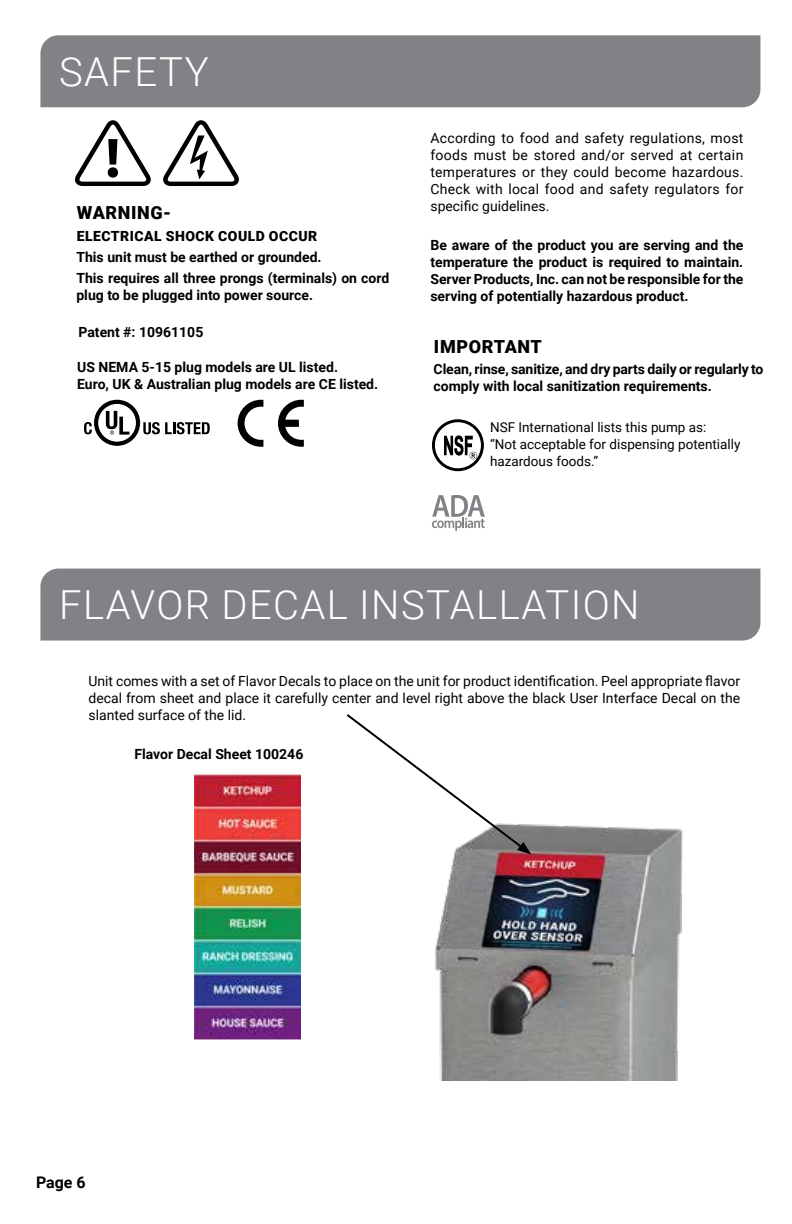
<style>
.page{position:relative;width:792px;height:1224px;background:#fff}
.page>*{position:absolute;margin:0;border:0;box-sizing:border-box;transform-origin:0 0}
.t1{font:300 40px "Roboto";letter-spacing:.035em;color:#fff}
.t2{font:900 18px "Roboto";letter-spacing:.035em;color:#000}
.t3{font:700 16px "Roboto";color:#000}
.t4{font:700 14px/17px "Roboto";color:#000}
.t5{font:14px/17px "Roboto";color:#000;text-align:justify}
.t6{font:900 14px "Roboto";letter-spacing:.035em;color:#000}
.t7{font:13.6px/17px "Roboto";color:#000}
</style>
<div class="page">
<img style="left:435px;top:824px;width:248px;height:257px">
<div style="left:40px;top:569px;width:720px;height:72px;background:#808285"></div>
<div style="left:40px;top:35px;width:720px;height:72px;background:#808285"></div>
<svg style="left:75px;top:120px;width:76px;height:66px"></svg>
<svg style="left:163px;top:120px;width:76px;height:66px"></svg>
<svg style="left:432px;top:495px;width:53px;height:36px"></svg>
<svg style="left:432px;top:419px;width:52px;height:52px"></svg>
<img style="left:194px;top:769px;width:107px;height:270px">
<svg style="left:346px;top:714px;width:185px;height:140px"></svg>
<svg style="left:84px;top:422px;width:8px;height:12px"></svg>
<svg style="left:143px;top:422px;width:67px;height:12px"></svg>
<svg style="left:106px;top:411px;width:23px;height:24px"></svg>
<div style="left:94px;top:400px;width:46px;height:46px;border:4px solid #000;border-radius:50%"></div>
<svg style="left:238px;top:400px;width:25px;height:47px"></svg>
<svg style="left:278px;top:400px;width:26px;height:47px"></svg>
<h1 class="t1" style="left:59px;top:43px;width:151px">SAFETY</h1>
<p class="t2" style="left:77px;top:200px;width:96px">WARNING-</p>
<p class="t6" style="left:77px;top:226px;width:242px">ELECTRICAL SHOCK COULD OCCUR</p>
<p class="t4" style="left:76px;top:246px;width:314px;line-height:21.4px">This unit must be earthed or grounded.<br>This requires all three prongs (terminals) on cord</p>
<p class="t4" style="left:76px;top:286px;width:238px">plug to be plugged into power source.</p>
<p class="t4" style="left:78px;top:323px;width:126px">Patent #: 10961105</p>
<p class="t4" style="left:77px;top:358px;width:303px">US NEMA 5-15 plug models are UL listed.<br>Euro, UK &amp; Australian plug models are CE listed.</p>
<p class="t5" style="left:430px;top:129px;width:315px">According to food and safety regulations, most foods must be stored and/or served at certain temperatures or they could become hazardous.<br>Check with local food and safety regulators for specific guidelines.</p>
<p class="t4" style="left:430px;top:236px;width:314px;text-align:justify">Be aware of the product you are serving and the temperature the product is required to maintain.<br>Server Products, Inc. can not be responsible for the serving of potentially hazardous product.</p>
<p class="t2" style="left:434px;top:334px;width:109px">IMPORTANT</p>
<p class="t4" style="left:434px;top:360px;width:331px">Clean, rinse, sanitize, and dry parts daily or regularly to comply with local sanitization requirements.</p>
<p class="t7" style="left:490px;top:418px;width:252px">NSF International lists this pump as:<br>“Not acceptable for dispensing potentially hazardous foods.”</p>
<h1 class="t1" style="left:59px;top:577px;width:582px">FLAVOR DECAL INSTALLATION</h1>
<p class="t5" style="left:88px;top:672px;width:653px">Unit comes with a set of Flavor Decals to place on the unit for product identification. Peel appropriate flavor decal from sheet and place it carefully center and level right above the black User Interface Decal on the slanted surface of the lid.</p>
<p class="t4" style="left:134px;top:745px;width:170px">Flavor Decal Sheet 100246</p>
<p class="t3" style="left:36px;top:1171px;width:51px">Page 6</p>
</div>
